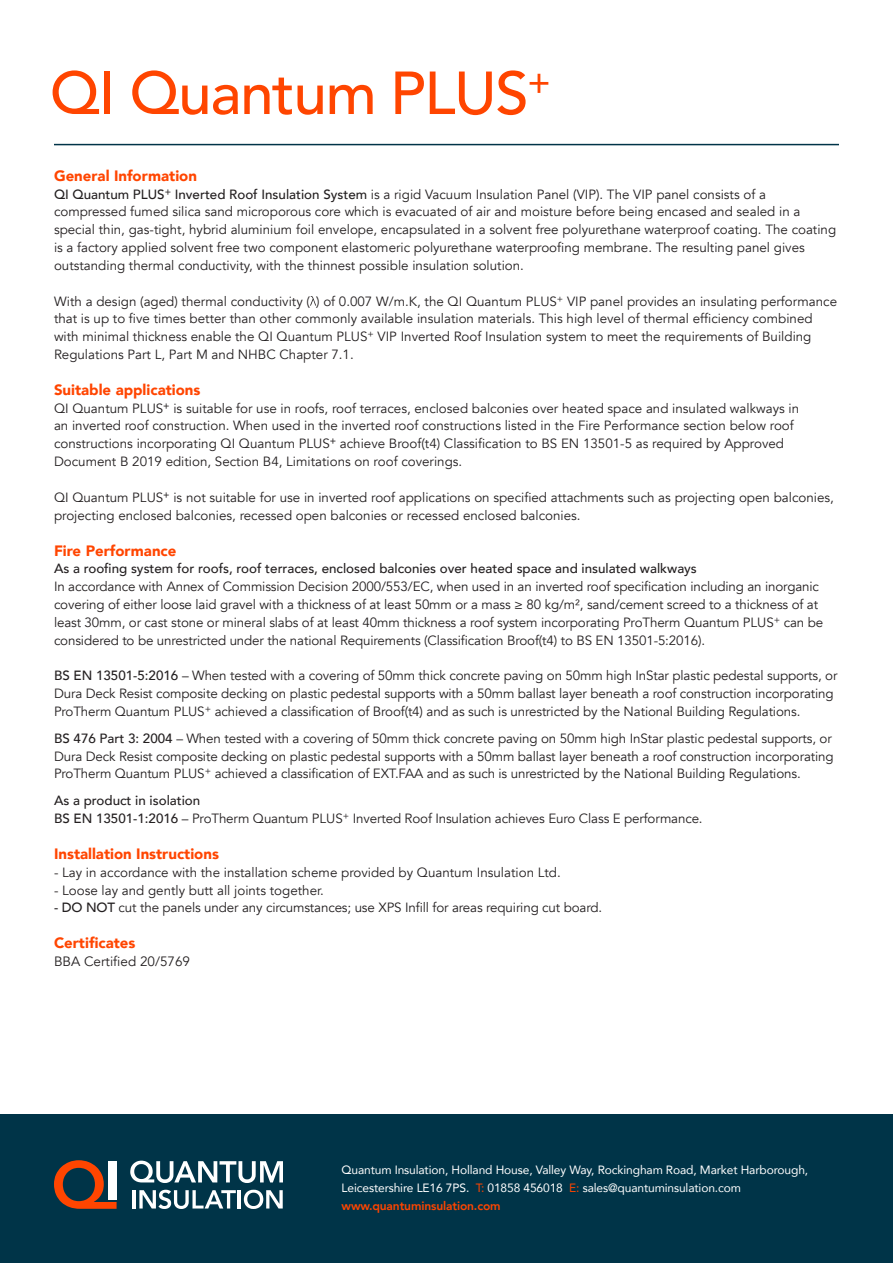
<style>
.page{position:relative;width:893px;height:1263px;background:#fff}
.page>*{position:absolute;margin:0;border:0;box-sizing:border-box;transform-origin:0 0}
.t1{font:500 60px "Avenir";letter-spacing:-.02em;color:#ff4500}
.t2{font:900 15px "Avenir";color:#ff4500}
.t3{font:13.5px "Avenir";color:#231f20}
.t4{font:13.35px/17.9px "Avenir";color:#231f20}
.t5{font:500 13.35px "Avenir";color:#231f20}
.t6{font:12px/18px "Avenir";letter-spacing:-.01em;color:#fff}
.s1{font-weight:500}
.s2{color:#ff4500}
.s3{font-weight:800;color:#ff4500}
</style>
<div class="page">
<hr style="left:54px;top:144px;width:785px;height:1px;background:#003448">
<div style="left:0;top:1114px;width:893px;height:149px;background:#003448"></div>
<svg style="left:130px;top:1160px;width:153px;height:23px"></svg>
<hr style="left:132px;top:1190px;width:4px;height:18px;background:#fff">
<svg style="left:139px;top:1190px;width:97px;height:19px"></svg>
<hr style="left:238px;top:1190px;width:3px;height:18px;background:#fff">
<svg style="left:244px;top:1190px;width:39px;height:19px"></svg>
<svg style="left:54px;top:1160px;width:63px;height:49px"></svg>
<div style="left:108px;top:1161px;width:9px;height:38px;background:#fff"></div>
<svg style="left:310px;top:296px;width:6px;height:10px"></svg>
<h1 class="t1" style="left:50px;top:41px;width:502px">QI Quantum PLUS<sup>+</sup></h1>
<p class="t2" style="left:54px;top:163px;width:144px">General Information</p>
<p class="t4" style="left:54px;top:185px;width:784px"><span class="s1">QI Quantum PLUS</span><sup>+</sup> <span class="s1">Inverted Roof Insulation System</span> is a rigid Vacuum Insulation Panel (VIP). The VIP panel consists of a compressed fumed silica sand microporous core which is evacuated of air and moisture before being encased and sealed in a special thin, gas-tight, hybrid aluminium foil envelope, encapsulated in a solvent free polyurethane waterproof coating. The coating is a factory applied solvent free two component elastomeric polyurethane waterproofing membrane. The resulting panel gives outstanding thermal conductivity, with the thinnest possible insulation solution.</p>
<p class="t4" style="left:54px;top:292px;width:785px">With a design (aged) thermal conductivity ( ) of 0.007 W/m.K, the QI Quantum PLUS<sup>+</sup> VIP panel provides an insulating performance that is up to five times better than other commonly available insulation materials. This high level of thermal efficiency combined with minimal thickness enable the QI Quantum PLUS<sup>+</sup> VIP Inverted Roof Insulation system to meet the requirements of Building Regulations Part L, Part M and NHBC Chapter 7.1.</p>
<p class="t2" style="left:54px;top:377px;width:148px">Suitable applications</p>
<p class="t4" style="left:54px;top:399px;width:747px">QI Quantum PLUS<sup>+</sup> is suitable for use in roofs, roof terraces, enclosed balconies over heated space and insulated walkways in an inverted roof construction. When used in the inverted roof constructions listed in the Fire Performance section below roof constructions incorporating QI Quantum PLUS<sup>+</sup> achieve Broof(t4) Classification to BS EN 13501-5 as required by Approved Document B 2019 edition, Section B4, Limitations on roof coverings.</p>
<p class="t4" style="left:54px;top:488px;width:781px">QI Quantum PLUS<sup>+</sup> is not suitable for use in inverted roof applications on specified attachments such as projecting open balconies, projecting enclosed balconies, recessed open balconies or recessed enclosed balconies.</p>
<p class="t2" style="left:54px;top:537px;width:124px">Fire Performance</p>
<p class="t5" style="left:54px;top:557px;width:644px">As a roofing system for roofs, roof terraces, enclosed balconies over heated space and insulated walkways</p>
<p class="t4" style="left:54px;top:578px;width:771px">In accordance with Annex of Commission Decision 2000/553/EC, when used in an inverted roof specification including an inorganic covering of either loose laid gravel with a thickness of at least 50mm or a mass ≥ 80 kg/m², sand/cement screed to a thickness of at least 30mm, or cast stone or mineral slabs of at least 40mm thickness a roof system incorporating ProTherm Quantum PLUS<sup>+</sup> can be considered to be unrestricted under the national Requirements (Classification Broof(t4) to BS EN 13501-5:2016).</p>
<p class="t4" style="left:54px;top:667px;width:785px"><span class="s1">BS EN 13501-5:2016</span> – When tested with a covering of 50mm thick concrete paving on 50mm high InStar plastic pedestal supports, or<br>Dura Deck Resist composite decking on plastic pedestal supports with a 50mm ballast layer beneath a roof construction incorporating<br>ProTherm Quantum PLUS<sup>+</sup> achieved a classification of Broof(t4) and as such is unrestricted by the National Building Regulations.</p>
<p class="t4" style="left:54px;top:729px;width:781px"><span class="s1">BS 476 Part 3: 2004</span> – When tested with a covering of 50mm thick concrete paving on 50mm high InStar plastic pedestal supports, or<br>Dura Deck Resist composite decking on plastic pedestal supports with a 50mm ballast layer beneath a roof construction incorporating<br>ProTherm Quantum PLUS<sup>+</sup> achieved a classification of EXT.FAA and as such is unrestricted by the National Building Regulations.</p>
<p class="t5" style="left:54px;top:789px;width:148px">As a product in isolation</p>
<p class="t4" style="left:54px;top:810px;width:650px"><span class="s1">BS EN 13501-1:2016</span> – ProTherm Quantum PLUS<sup>+</sup> Inverted Roof Insulation achieves Euro Class E performance.</p>
<p class="t2" style="left:54px;top:841px;width:166px">Installation Instructions</p>
<p class="t4" style="left:54px;top:863px;width:508px">- Lay in accordance with the installation scheme provided by Quantum Insulation Ltd.</p>
<p class="t4" style="left:54px;top:881px;width:272px">- Loose lay and gently butt all joints together.</p>
<p class="t4" style="left:54px;top:899px;width:550px"><span class="s1">- DO NOT</span> cut the panels under any circumstances; use XPS Infill for areas requiring cut board.</p>
<p class="t2" style="left:54px;top:930px;width:83px">Certificates</p>
<p class="t3" style="left:54px;top:953px;width:138px">BBA Certified 20/5769</p>
<p class="t6" style="left:342px;top:1160px;width:468px">Quantum Insulation, Holland House, Valley Way, Rockingham Road, Market Harborough,<br>Leicestershire LE16 7PS. <span class="s2">T:</span> 01858 456018 <span class="s2">E:</span> sales@quantuminsulation.com <span class="s3">www.quantuminsulation.com</span></p>
</div>
